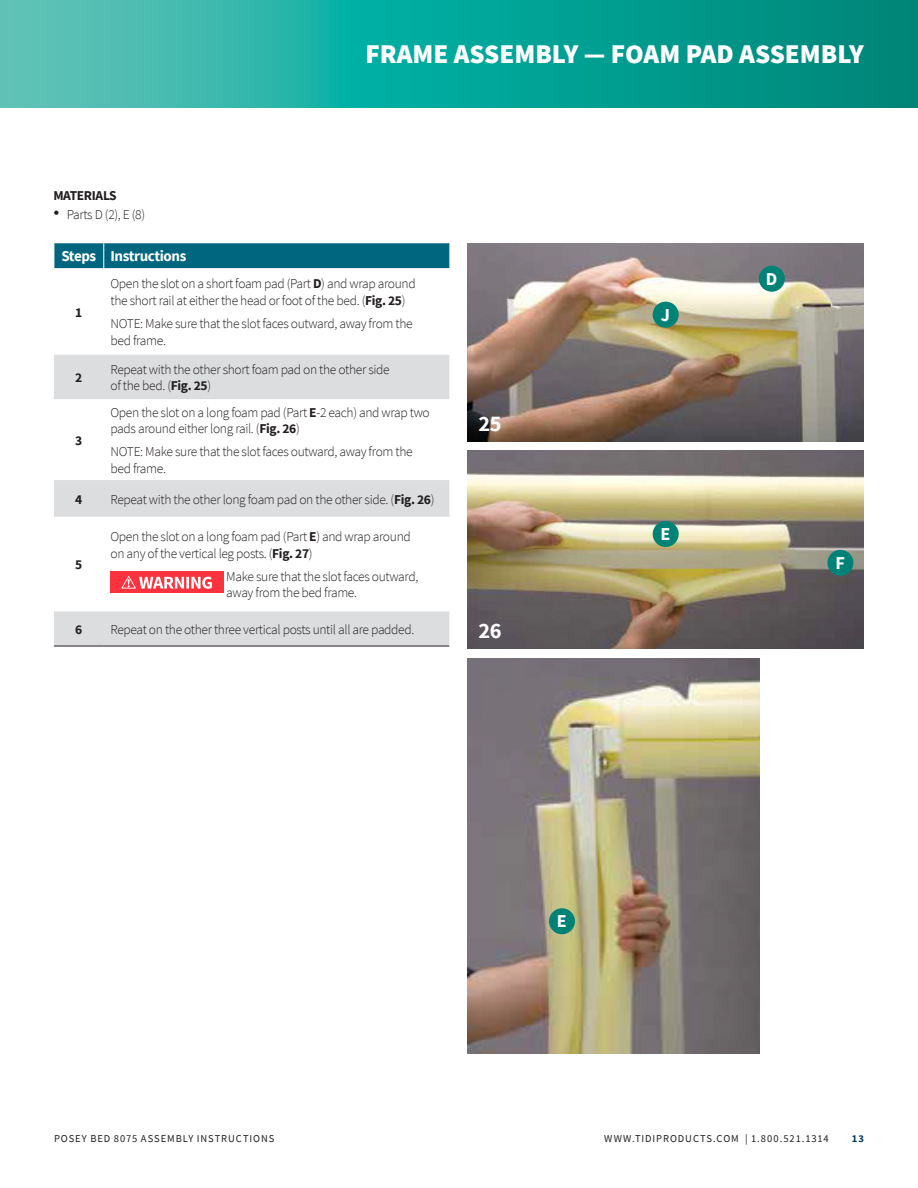
<style>
.page{position:relative;width:918px;height:1188px;background:#fff}
.page>*{position:absolute;margin:0;border:0;box-sizing:border-box;transform-origin:0 0}
.Subheads-ISO{font:900 27px "Source Sans Pro";color:#fff}
.Body-back_Bullets_So{font:700 22.35px "Source Sans Pro";color:#fff}
.Body-back_Bullets_So-2{font:700 18.15px "Source Sans Pro";color:#fff}
.Body-back_Bullets_So-3{font:700 15px "Source Sans Pro";letter-spacing:-.025em;color:#fff}
.Body-back_Bullets_So-4{font:300 13.5px/16.5px "Source Sans Pro";letter-spacing:-.025em;color:#231f20}
.Body-back_Bullets_So-5{font:700 13.5px "Source Sans Pro";letter-spacing:-.025em;color:#231f20}
.t1{font:10.5px "Source Sans Pro";letter-spacing:.09em;color:#231f20}
.t2{font:700 10.5px "Source Sans Pro";color:#003a5d}
.s1{font-family:"Helvetica Neue LT Std";font-stretch:condensed;font-size:12px}
.s2{font-weight:700}
</style>
<div class="page">
<svg style="left:14px;top:0;width:904px;height:108px;background:#17a79a"></svg>
<div style="left:0;top:0;width:14px;height:108px;background:#60c2b7"></div>
<svg style="left:54px;top:355px;width:395px;height:291px"></svg>
<div style="left:54px;top:243px;width:395px;height:25px;background:#006680"></div>
<hr style="left:54px;top:646px;width:50px;height:1px;background:#231f20">
<hr style="left:104px;top:646px;width:345px;height:1px;background:#231f20">
<img style="left:468px;top:243px;width:396px;height:198px">
<img style="left:468px;top:451px;width:396px;height:198px">
<img style="left:468px;top:659px;width:292px;height:394px">
<div style="left:110px;top:572px;width:114px;height:21px;background:#fb333e"></div>
<svg style="left:122px;top:576px;width:90px;height:13px"></svg>
<div style="left:653px;top:302px;width:26px;height:26px;background:#008376;border-radius:50%"></div>
<div style="left:759px;top:266px;width:26px;height:26px;background:#008376;border-radius:50%"></div>
<div style="left:653px;top:521px;width:26px;height:26px;background:#008376;border-radius:50%"></div>
<div style="left:827px;top:550px;width:26px;height:26px;background:#008376;border-radius:50%"></div>
<div style="left:549px;top:908px;width:26px;height:26px;background:#008376;border-radius:50%"></div>
<p class="Body-back_Bullets_So-5" style="left:53px;top:187px;width:65px">MATERIALS</p>
<p class="Body-back_Bullets_So-4" style="left:53px;top:206px;width:93px"><span class="s1">•</span> Parts D (2), E (8)</p>
<p class="Body-back_Bullets_So-3" style="left:61px;top:246px;width:36px">Steps</p>
<p class="Body-back_Bullets_So-3" style="left:111px;top:246px;width:77px">Instructions</p>
<p class="Subheads-ISO" style="left:365px;top:36px;width:500px">FRAME ASSEMBLY — FOAM PAD ASSEMBLY</p>
<p class="Body-back_Bullets_So-5" style="left:75px;top:303px;width:9px">1</p>
<p class="Body-back_Bullets_So-4" style="left:111px;top:276px;width:307px">Open the slot on a short foam pad (Part <span class="s2">D</span>) and wrap around the short rail at either the head or foot of the bed. (<span class="s2">Fig. 25</span>)</p>
<p class="Body-back_Bullets_So-4" style="left:111px;top:315px;width:304px">NOTE: Make sure that the slot faces outward, away from the bed frame.</p>
<p class="Body-back_Bullets_So-5" style="left:75px;top:368px;width:9px">2</p>
<p class="Body-back_Bullets_So-4" style="left:111px;top:361px;width:281px">Repeat with the other short foam pad on the other side of the bed. (<span class="s2">Fig. 25</span>)</p>
<p class="Body-back_Bullets_So-5" style="left:75px;top:431px;width:9px">3</p>
<p class="Body-back_Bullets_So-4" style="left:111px;top:404px;width:321px">Open the slot on a long foam pad (Part <span class="s2">E</span>-2 each) and wrap two pads around either long rail. (<span class="s2">Fig. 26</span>)</p>
<p class="Body-back_Bullets_So-4" style="left:111px;top:444px;width:304px">NOTE: Make sure that the slot faces outward, away from the bed frame.</p>
<p class="Body-back_Bullets_So-5" style="left:75px;top:490px;width:9px">4</p>
<p class="Body-back_Bullets_So-4" style="left:111px;top:491px;width:325px">Repeat with the other long foam pad on the other side. (<span class="s2">Fig. 26</span>)</p>
<p class="Body-back_Bullets_So-5" style="left:75px;top:556px;width:9px">5</p>
<p class="Body-back_Bullets_So-4" style="left:111px;top:528px;width:302px">Open the slot on a long foam pad (Part <span class="s2">E</span>) and wrap around on any of the vertical leg posts. (<span class="s2">Fig. 27</span>)</p>
<p class="Body-back_Bullets_So-4" style="left:226px;top:568px;width:194px">Make sure that the slot faces outward,</p>
<p class="Body-back_Bullets_So-4" style="left:226px;top:585px;width:132px">away from the bed frame.</p>
<p class="Body-back_Bullets_So-5" style="left:75px;top:620px;width:9px">6</p>
<p class="Body-back_Bullets_So-4" style="left:111px;top:621px;width:305px">Repeat on the other three vertical posts until all are padded.</p>
<p class="Body-back_Bullets_So" style="left:479px;top:408px;width:25px">25</p>
<p class="Body-back_Bullets_So" style="left:479px;top:616px;width:25px">26</p>
<p class="Body-back_Bullets_So-2" style="left:661px;top:303px;width:11px">J</p>
<p class="Body-back_Bullets_So-2" style="left:660px;top:522px;width:11px">E</p>
<p class="Body-back_Bullets_So-2" style="left:766px;top:267px;width:13px">D</p>
<p class="Body-back_Bullets_So-2" style="left:835px;top:551px;width:11px">F</p>
<p class="Body-back_Bullets_So-2" style="left:557px;top:909px;width:11px">E</p>
<p class="t1" style="left:54px;top:1132px;width:222px">POSEY BED 8075 ASSEMBLY INSTRUCTIONS</p>
<p class="t1" style="left:604px;top:1132px;width:226px">WWW.TIDIPRODUCTS.COM | 1.800.521.1314</p>
<p class="t2" style="left:852px;top:1131px;width:14px">13</p>
</div>
